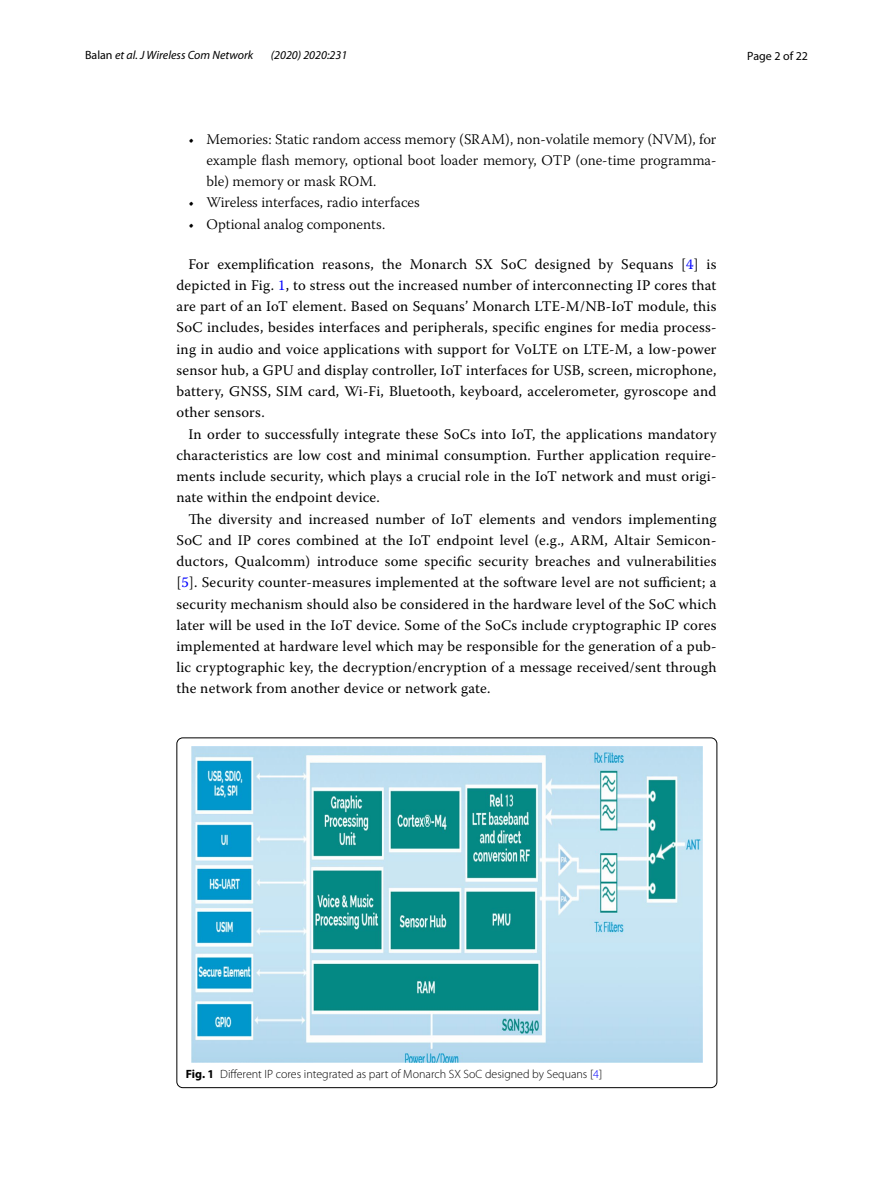
<style>
.page{position:relative;width:893px;height:1187px;background:#fff}
.page>*{position:absolute;margin:0;border:0;box-sizing:border-box;transform-origin:0 0}
.t1{font:14.7px/21.3px "Warnock Pro";letter-spacing:.015em;color:#000;text-align:justify}
.t2{font:300 14.7px/21.3px "Warnock Pro";color:#000;text-align:justify}
.t3{font:300 12px "Myriad Pro";color:#000}
.t4{font:italic 12px "Myriad Pro";color:#000}
.t5{font:12px "Myriad Pro";color:#000}
.s1{font-style:normal}
.s2{color:#00f}
.s3{font-weight:700}
</style>
<div class="page">
<img style="left:192px;top:746px;width:510px;height:316px">
<p class="t4" style="left:85px;top:48px;width:170px"><span class="s1">Balan</span> et al. J Wireless Com Network</p>
<p class="t4" style="left:271px;top:48px;width:78px">(2020) 2020:231</p>
<p class="t5" style="left:747px;top:48px;width:62px">Page 2 of 22</p>
<p class="t2" style="left:206px;top:128px;width:512px;text-indent:-18px">• Memories: Static random access memory (SRAM), non-volatile memory (NVM), for example flash memory, optional boot loader memory, OTP (one-time programma&shy;ble) memory or mask ROM.</p>
<p class="t2" style="left:188px;top:192px;width:233px">• Wireless interfaces, radio interfaces</p>
<p class="t2" style="left:188px;top:213px;width:198px">• Optional analog components.</p>
<p class="t1" style="left:176px;top:253px;width:542px;text-indent:12px">For exemplification reasons, the Monarch SX SoC designed by Sequans [<span class="s2">4</span>] is depicted in Fig. <span class="s2">1</span>, to stress out the increased number of interconnecting IP cores that are part of an IoT element. Based on Sequans’ Monarch LTE-M/NB-IoT module, this SoC includes, besides interfaces and peripherals, specific engines for media process&shy;ing in audio and voice applications with support for VoLTE on LTE-M, a low-power sensor hub, a GPU and display controller, IoT interfaces for USB, screen, microphone, battery, GNSS, SIM card, Wi-Fi, Bluetooth, keyboard, accelerometer, gyroscope and other sensors.</p>
<p class="t1" style="left:176px;top:423px;width:542px;text-indent:12px">In order to successfully integrate these SoCs into IoT, the applications mandatory characteristics are low cost and minimal consumption. Further application require&shy;ments include security, which plays a crucial role in the IoT network and must origi&shy;nate within the endpoint device.</p>
<p class="t1" style="left:176px;top:508px;width:542px;text-indent:12px">The diversity and increased number of IoT elements and vendors implementing SoC and IP cores combined at the IoT endpoint level (e.g., ARM, Altair Semicon&shy;ductors, Qualcomm) introduce some specific security breaches and vulnerabilities [<span class="s2">5</span>]. Security counter-measures implemented at the software level are not sufficient; a security mechanism should also be considered in the hardware level of the SoC which later will be used in the IoT device. Some of the SoCs include cryptographic IP cores implemented at hardware level which may be responsible for the generation of a pub&shy;lic cryptographic key, the decryption/encryption of a message received/sent through the network from another device or network gate.</p>
<p class="t3" style="left:186px;top:1067px;width:418px"><span class="s3">Fig. 1</span> Different IP cores integrated as part of Monarch SX SoC designed by Sequans [<span class="s2">4</span>]</p>
</div>
